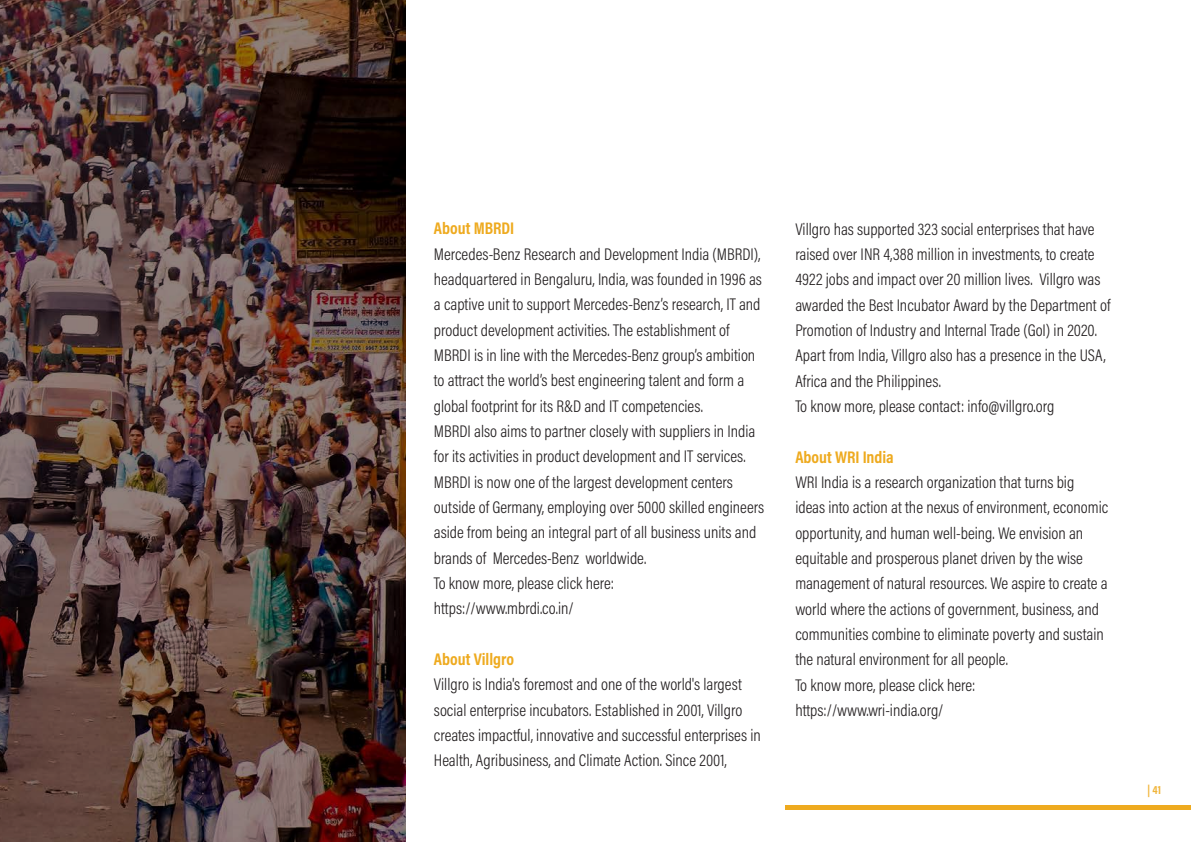
<style>
.page{position:relative;width:1191px;height:842px;background:#fff}
.page>*{position:absolute;margin:0;border:0;box-sizing:border-box;transform-origin:0 0}
.t1{font:300 17px/25.3px "Acumin Pro Cond";color:#231f20}
.t2{font:700 17px "Acumin Pro Cond";color:#eeaa1f}
.t3{font:700 12px "Acumin Pro Cond";color:rgb(238 170 31/.88)}
</style>
<div class="page">
<img style="left:0;top:0;width:405px;height:842px">
<hr style="left:785px;top:805px;width:406px;height:4px;background:#eeaa1f">
<p class="t2" style="left:434px;top:217px;width:82px">About MBRDI</p>
<p class="t1" style="left:434px;top:241px;width:332px">Mercedes-Benz Research and Development India (MBRDI), headquartered in Bengaluru, India, was founded in 1996 as a captive unit to support Mercedes-Benz’s research, IT and product development activities. The establishment of MBRDI is in line with the Mercedes-Benz group’s ambition to attract the world’s best engineering talent and form a global footprint for its R&amp;D and IT competencies.<br>MBRDI also aims to partner closely with suppliers in India for its activities in product development and IT services.<br>MBRDI is now one of the largest development centers outside of Germany, employing over 5000 skilled engineers aside from being an integral part of all business units and brands of Mercedes-Benz worldwide.<br>To know more, please click here:<br>https://www.mbrdi.co.in/</p>
<p class="t2" style="left:434px;top:648px;width:82px">About Villgro</p>
<p class="t1" style="left:434px;top:672px;width:328px">Villgro is India's foremost and one of the world's largest social enterprise incubators. Established in 2001, Villgro creates impactful, innovative and successful enterprises in Health, Agribusiness, and Climate Action. Since 2001,</p>
<p class="t1" style="left:795px;top:216px;width:317px">Villgro has supported 323 social enterprises that have raised over INR 4,388 million in investments, to create 4922 jobs and impact over 20 million lives. Villgro was awarded the Best Incubator Award by the Department of Promotion of Industry and Internal Trade (GoI) in 2020.<br>Apart from India, Villgro also has a presence in the USA, Africa and the Philippines.<br>To know more, please contact: info@villgro.org</p>
<p class="t2" style="left:795px;top:445px;width:100px">About WRI India</p>
<p class="t1" style="left:795px;top:469px;width:314px">WRI India is a research organization that turns big ideas into action at the nexus of environment, economic opportunity, and human well-being. We envision an equitable and prosperous planet driven by the wise management of natural resources. We aspire to create a world where the actions of government, business, and communities combine to eliminate poverty and sustain the natural environment for all people.<br>To know more, please click here: https://www.wri-india.org/</p>
<p class="t3" style="left:1147px;top:781px;width:15px">| 41</p>
</div>
